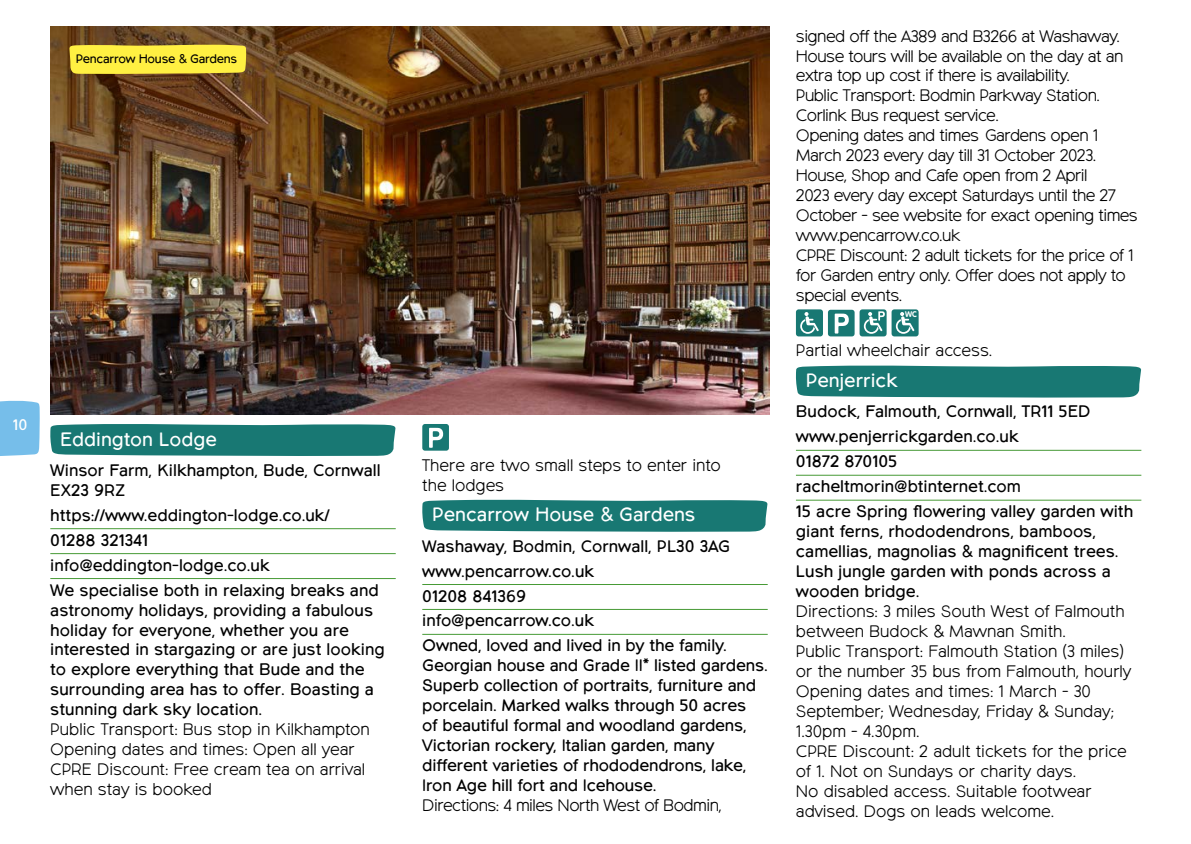
<style>
.page{position:relative;width:1191px;height:844px;background:#fff}
.page>*{position:absolute;margin:0;border:0;box-sizing:border-box;transform-origin:0 0}
.t1{font:19.25px "Northwoods";color:#fff}
.t2{font:16.62px/19.9px "Northwoods";color:#000}
.t3{font:300 16.62px/19.9px "Northwoods";color:#000}
.t4{font:300 16.62px/19.9px "Northwoods";letter-spacing:-.02em;color:#000}
.t5{font:15.22px "Northwoods";color:#fff}
.t6{font:12.25px "Northwoods";letter-spacing:-.02em;color:#000}
.t7{font:700 8.22px "VAG Rounded Std";color:#fff;scale:.96 1}
</style>
<div class="page">
<svg style="left:0;top:400px;width:40px;height:56px;background:#7dc1eb"></svg>
<hr style="left:422px;top:584px;width:345px;height:1px;background:#479a36">
<hr style="left:422px;top:609px;width:345px;height:1px;background:#479a36">
<hr style="left:422px;top:633px;width:345px;height:1px;background:#479a36">
<div style="left:422px;top:424px;width:27px;height:26px;background:#187873;border-radius:3px"></div>
<svg style="left:429px;top:427px;width:14px;height:20px"></svg>
<svg style="left:422px;top:499px;width:345px;height:33px;background:#28817c"></svg>
<hr style="left:796px;top:450px;width:345px;height:1px;background:#479a36">
<hr style="left:796px;top:474px;width:345px;height:1px;background:#479a36">
<hr style="left:796px;top:499px;width:345px;height:1px;background:#479a36">
<div style="left:796px;top:309px;width:27px;height:27px;background:#187873;border-radius:3px"></div>
<svg style="left:800px;top:312px;width:19px;height:22px"></svg>
<div style="left:828px;top:310px;width:26px;height:26px;background:#187873;border-radius:3px"></div>
<svg style="left:834px;top:313px;width:14px;height:20px"></svg>
<div style="left:859px;top:309px;width:27px;height:27px;background:#187873;border-radius:3px"></div>
<svg style="left:864px;top:311px;width:21px;height:23px"></svg>
<div style="left:891px;top:309px;width:27px;height:27px;background:#187873;border-radius:3px"></div>
<svg style="left:896px;top:312px;width:18px;height:22px"></svg>
<div style="left:796px;top:365px;width:345px;height:32px;background:#187873"></div>
<hr style="left:50px;top:528px;width:346px;height:1px;background:#479a36">
<hr style="left:50px;top:553px;width:346px;height:1px;background:#479a36">
<hr style="left:50px;top:578px;width:346px;height:1px;background:#479a36">
<svg style="left:50px;top:424px;width:345px;height:32px;background:#217d78"></svg>
<img style="left:50px;top:26px;width:719px;height:388px">
<svg style="left:69px;top:43px;width:177px;height:31px;background:#f0df3f"></svg>
<p class="t6" style="left:76px;top:51px;width:163px">Pencarrow House &amp; Gardens</p>
<p class="t5" style="left:13px;top:416px;width:16px">10</p>
<p class="t1" style="left:60px;top:427px;width:158px">Eddington Lodge</p>
<p class="t2" style="left:50px;top:460px;width:332px">Winsor Farm, Kilkhampton, Bude, Cornwall<br>EX23 9RZ</p>
<p class="t2" style="left:50px;top:503px;width:330px;line-height:24.8px">https://www.eddington-lodge.co.uk/<br>01288 321341<br>info@eddington-lodge.co.uk<br>We specialise both in relaxing breaks and</p>
<p class="t2" style="left:50px;top:600px;width:336px">astronomy holidays, providing a fabulous holiday for everyone, whether you are interested in stargazing or are just looking to explore everything that Bude and the surrounding area has to offer. Boasting a stunning dark sky location.</p>
<p class="t3" style="left:50px;top:720px;width:321px">Public Transport: Bus stop in Kilkhampton Opening dates and times: Open all year CPRE Discount: Free cream tea on arrival when stay is booked</p>
<p class="t3" style="left:422px;top:455px;width:300px">There are two small steps to enter into the lodges</p>
<p class="t1" style="left:432px;top:503px;width:265px">Pencarrow House &amp; Gardens</p>
<p class="t2" style="left:422px;top:534px;width:309px;line-height:24.8px">Washaway, Bodmin, Cornwall, PL30 3AG www.pencarrow.co.uk<br>01208 841369<br>info@pencarrow.co.uk<br>Owned, loved and lived in by the family.</p>
<p class="t2" style="left:422px;top:656px;width:347px">Georgian house and Grade II* listed gardens.<br>Superb collection of portraits, furniture and porcelain. Marked walks through 50 acres<br>of beautiful formal and woodland gardens, Victorian rockery, Italian garden, many different varieties of rhododendrons, lake, Iron Age hill fort and Icehouse.</p>
<p class="t4" style="left:422px;top:795px;width:301px">Directions: 4 miles North West of Bodmin,</p>
<p class="t4" style="left:796px;top:26px;width:343px">signed off the A389 and B3266 at Washaway.<br>House tours will be available on the day at an extra top up cost if there is availability.<br>Public Transport: Bodmin Parkway Station.<br>Corlink Bus request service.<br>Opening dates and times Gardens open 1<br>March 2023 every day till 31 October 2023.<br>House, Shop and Cafe open from 2 April<br>2023 every day except Saturdays until the 27<br>October - see website for exact opening times www.pencarrow.co.uk<br>CPRE Discount: 2 adult tickets for the price of 1 for Garden entry only. Offer does not apply to special events.</p>
<p class="t7" style="left:905px;top:309px;width:14px">WC</p>
<p class="t3" style="left:796px;top:341px;width:198px">Partial wheelchair access.</p>
<p class="t1" style="left:806px;top:369px;width:93px">Penjerrick</p>
<p class="t2" style="left:796px;top:400px;width:339px;line-height:24.8px">Budock, Falmouth, Cornwall, TR11 5ED www.penjerrickgarden.co.uk<br>01872 870105<br>racheltmorin@btinternet.com<br>15 acre Spring flowering valley garden with</p>
<p class="t2" style="left:796px;top:522px;width:324px">giant ferns, rhododendrons, bamboos, camellias, magnolias &amp; magnificent trees.<br>Lush jungle garden with ponds across a wooden bridge.</p>
<p class="t3" style="left:796px;top:601px;width:337px">Directions: 3 miles South West of Falmouth between Budock &amp; Mawnan Smith.<br>Public Transport: Falmouth Station (3 miles) or the number 35 bus from Falmouth, hourly Opening dates and times: 1 March - 30<br>September; Wednesday, Friday &amp; Sunday; 1.30pm - 4.30pm.<br>CPRE Discount: 2 adult tickets for the price of 1. Not on Sundays or charity days.<br>No disabled access. Suitable footwear advised. Dogs on leads welcome.</p>
</div>
